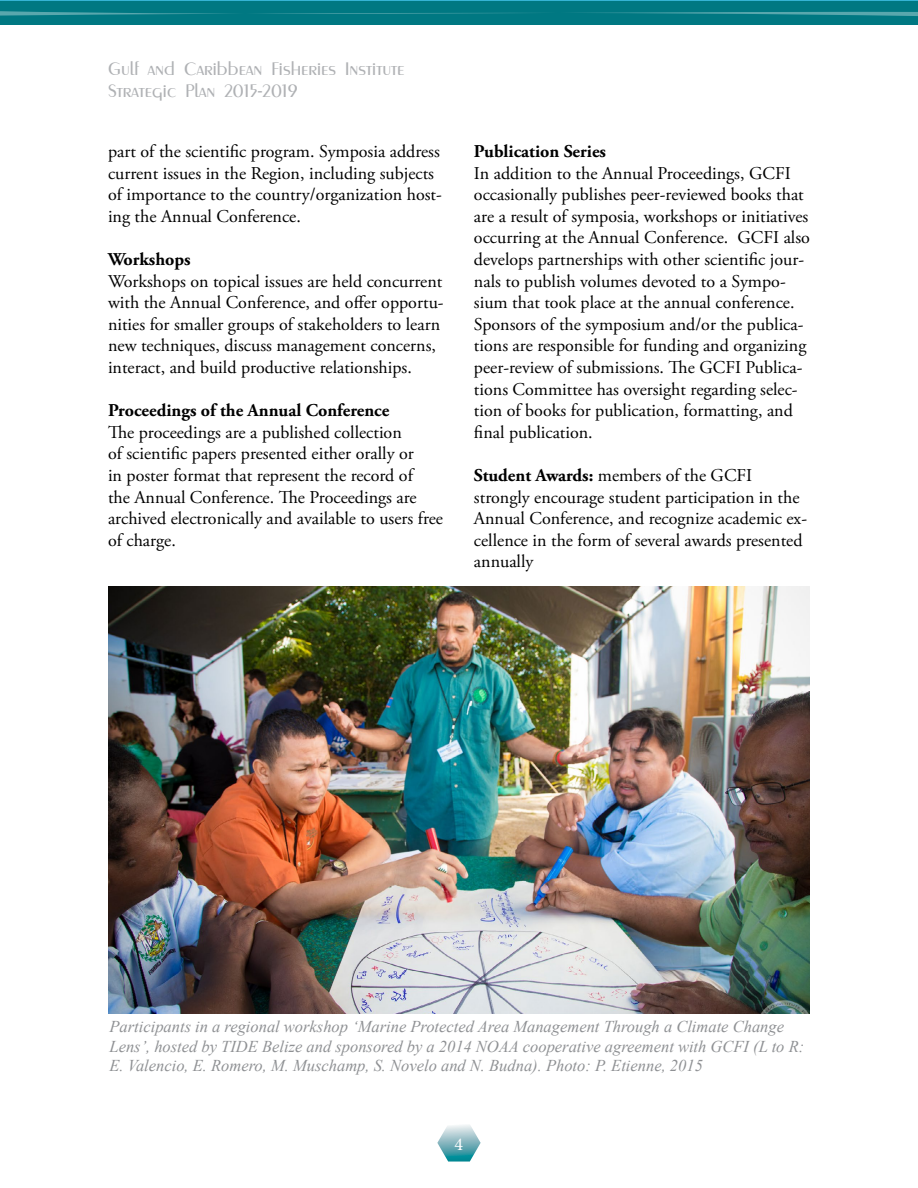
<style>
.page{position:relative;width:918px;height:1188px;background:#fff}
.page>*{position:absolute;margin:0;border:0;box-sizing:border-box;transform-origin:0 0}
.t1{font:18px/21.6px "Adobe Garamond Pro";color:#000}
.t2{font:700 18px "Adobe Garamond Pro";color:#000}
.t3{font:18px/21.6px "Metro";color:#afb1b4}
.t4{font:18px "Minion Pro";color:#fff}
.t5{font:italic 16.5px/19.8px "Times New Roman";color:#8f9194}
.s1{font-weight:700}
</style>
<div class="page">
<svg style="left:437px;top:1125px;width:44px;height:37px"></svg>
<svg style="left:0;top:0;width:918px;height:25px;background:#067c87"></svg>
<img style="left:108px;top:586px;width:702px;height:427px">
<p class="t3" style="left:108px;top:58px;width:298px">Gulf and Caribbean Fisheries Institute<br>Strategic Plan 2015-2019</p>
<p class="t1" style="left:108px;top:141px;width:335px">part of the scientific program. Symposia address current issues in the Region, including subjects of importance to the country/organization host&shy;ing the Annual Conference.</p>
<p class="t2" style="left:108px;top:249px;width:84px">Workshops</p>
<p class="t1" style="left:108px;top:271px;width:337px">Workshops on topical issues are held concurrent with the Annual Conference, and offer opportu&shy;nities for smaller groups of stakeholders to learn new techniques, discuss management concerns, interact, and build productive relationships.</p>
<p class="t2" style="left:108px;top:400px;width:283px">Proceedings of the Annual Conference</p>
<p class="t1" style="left:108px;top:422px;width:337px">The proceedings are a published collection<br>of scientific papers presented either orally or<br>in poster format that represent the record of<br>the Annual Conference. The Proceedings are archived electronically and available to users free of charge.</p>
<p class="t2" style="left:474px;top:141px;width:134px">Publication Series</p>
<p class="t1" style="left:474px;top:163px;width:337px">In addition to the Annual Proceedings, GCFI occasionally publishes peer-reviewed books that are a result of symposia, workshops or initiatives occurring at the Annual Conference. GCFI also develops partnerships with other scientific jour&shy;nals to publish volumes devoted to a Sympo&shy;sium that took place at the annual conference.<br>Sponsors of the symposium and/or the publica&shy;tions are responsible for funding and organizing peer-review of submissions. The GCFI Publica&shy;tions Committee has oversight regarding selec&shy;tion of books for publication, formatting, and final publication.</p>
<p class="t1" style="left:474px;top:465px;width:335px"><span class="s1">Student Awards:</span> members of the GCFI strongly encourage student participation in the Annual Conference, and recognize academic ex&shy;cellence in the form of several awards presented annually</p>
<p class="t5" style="left:110px;top:1016px;width:696px">Participants in a regional workshop ‘Marine Protected Area Management Through a Climate Change<br>Lens’, hosted by TIDE Belize and sponsored by a 2014 NOAA cooperative agreement with GCFI (L to R:<br>E. Valencio, E. Romero, M. Muschamp, S. Novelo and N. Budna). Photo: P. Etienne, 2015</p>
<p class="t4" style="left:454px;top:1132px;width:10px">4</p>
</div>
